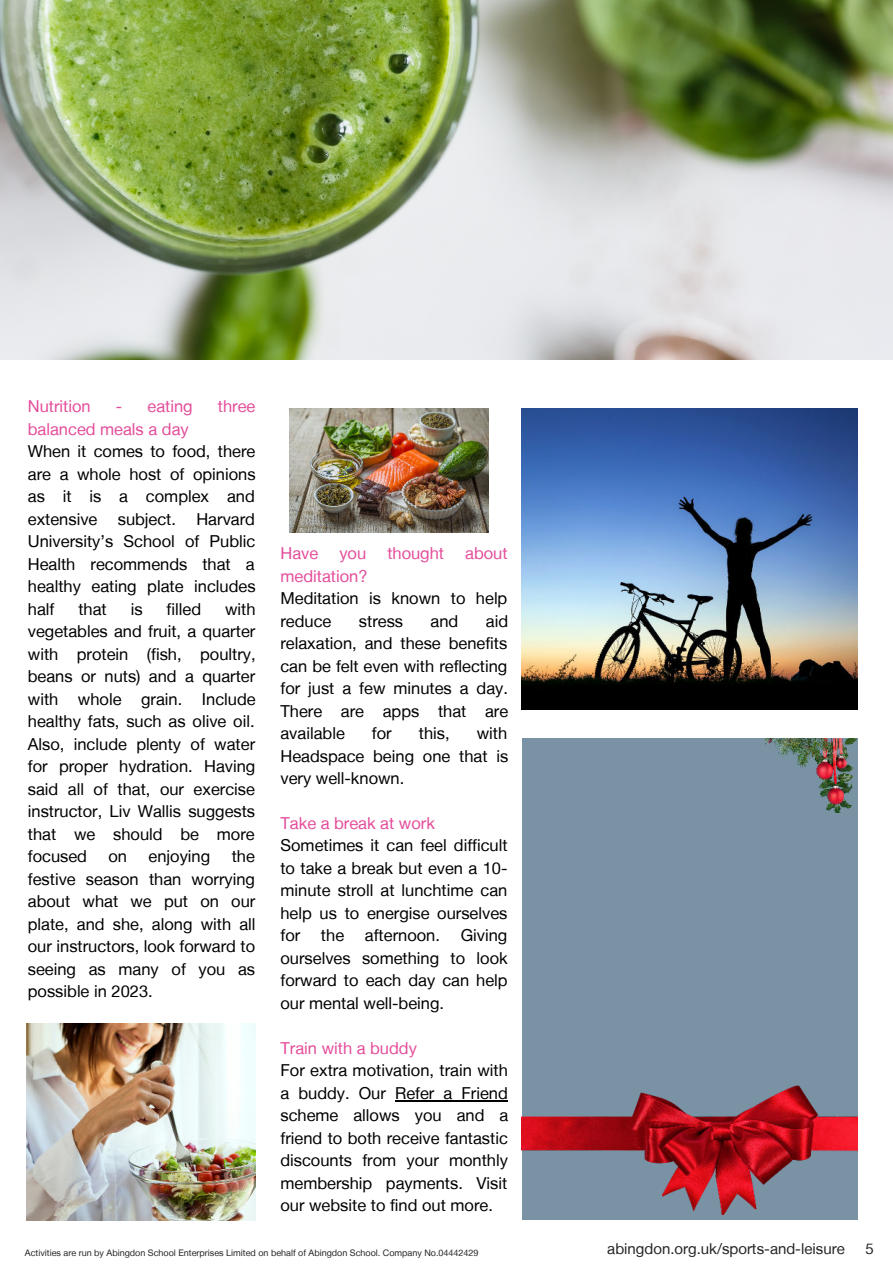
<style>
.page{position:relative;width:893px;height:1264px;background:#fff}
.page>*{position:absolute;margin:0;border:0;box-sizing:border-box;transform-origin:0 0}
.t1{font:16.5px/22.5px "Helvetica Neue LT";color:#000;text-align:justify}
.t2{font:16.5px "Helvetica Neue LT";color:#e44c9a}
.t3{font:15px "Helvetica Neue LT";color:#252426}
.t4{font:9px "Helvetica Neue LT";color:#252426}
</style>
<div class="page">
<img style="left:0;top:0;width:892px;height:359px">
<img style="left:27px;top:1023px;width:228px;height:197px">
<div style="left:522px;top:738px;width:335px;height:481px;background:#7993a5"></div>
<img style="left:522px;top:408px;width:335px;height:301px">
<img style="left:289px;top:408px;width:199px;height:124px">
<img style="left:522px;top:1085px;width:335px;height:128px">
<hr style="left:395px;top:1099px;width:113px;height:2px;background:#000">
<img style="left:765px;top:738px;width:91px;height:74px">
<p class="t2" style="left:28px;top:396px;width:64px">Nutrition</p>
<p class="t2" style="left:116px;top:396px;width:78px">- eating</p>
<p class="t2" style="left:218px;top:396px;width:39px">three</p>
<p class="t2" style="left:28px;top:419px;width:162px">balanced meals a day</p>
<p class="t1" style="left:28px;top:440px;width:229px">When it comes to food, there are a whole host of opinions as it is a complex and extensive subject. Harvard University’s School of Public Health recommends that a healthy eating plate includes half</p>
<p class="t2" style="left:280px;top:543px;width:39px">Have</p>
<p class="t2" style="left:339px;top:543px;width:28px">you</p>
<p class="t2" style="left:387px;top:543px;width:58px">thought</p>
<p class="t2" style="left:465px;top:543px;width:44px">about</p>
<p class="t2" style="left:280px;top:566px;width:88px">meditation?</p>
<p class="t1" style="left:280px;top:586px;width:228px">Meditation is known to help reduce</p>
<p class="t1" style="left:78px;top:597px;width:30px">that</p>
<p class="t1" style="left:131px;top:597px;width:13px">is</p>
<p class="t1" style="left:167px;top:597px;width:36px">filled</p>
<p class="t1" style="left:28px;top:597px;width:229px;text-indent:197px">with vegetables and fruit, a quarter with protein (fish, poultry, beans or nuts) and a quarter with whole grain. Include healthy fats, such as olive oil.<br>Also, include plenty of water for proper hydration. Having said all of that, our exercise instructor, Liv Wallis suggests that we should be more focused</p>
<p class="t1" style="left:280px;top:609px;width:229px;text-indent:205px">aid relaxation, and these benefits can be felt even with reflecting for just a few minutes a day.<br>There are apps that are available</p>
<p class="t1" style="left:359px;top:609px;width:46px">stress</p>
<p class="t1" style="left:430px;top:609px;width:29px">and</p>
<p class="t1" style="left:372px;top:721px;width:21px">for</p>
<p class="t1" style="left:419px;top:721px;width:32px">this,</p>
<p class="t1" style="left:280px;top:721px;width:229px;text-indent:196px">with Headspace being one that is very well-known.</p>
<p class="t2" style="left:280px;top:813px;width:156px">Take a break at work</p>
<p class="t1" style="left:280px;top:834px;width:229px">Sometimes it can feel difficult to take a break but even a 10- minute stroll at lunchtime can help us to energise ourselves for</p>
<p class="t1" style="left:28px;top:844px;width:229px;text-indent:204px">the festive season than worrying about what we put on our plate, and she, along with all our instructors, look forward to seeing as many of you as possible in 2023.</p>
<p class="t1" style="left:108px;top:844px;width:20px">on</p>
<p class="t1" style="left:149px;top:844px;width:63px">enjoying</p>
<p class="t1" style="left:280px;top:924px;width:229px;text-indent:180px">Giving ourselves something to look forward to each day can help our mental well-being.</p>
<p class="t2" style="left:280px;top:1038px;width:138px">Train with a buddy</p>
<p class="t1" style="left:280px;top:1059px;width:229px">For extra motivation, train with a buddy. Our Refer a Friend scheme allows you and a friend to both receive fantastic discounts from your monthly membership payments. Visit our website to find out more.</p>
<p class="t4" style="left:25px;top:1247px;width:455px">Activities are run by Abingdon School Enterprises Limited on behalf of Abingdon School. Company No.04442429</p>
<p class="t3" style="left:607px;top:1240px;width:239px">abingdon.org.uk/sports-and-leisure</p>
<p class="t3" style="left:865px;top:1240px;width:10px">5</p>
<p class="t1" style="left:321px;top:924px;width:25px">the</p>
<p class="t1" style="left:365px;top:924px;width:77px">afternoon.</p>
</div>
